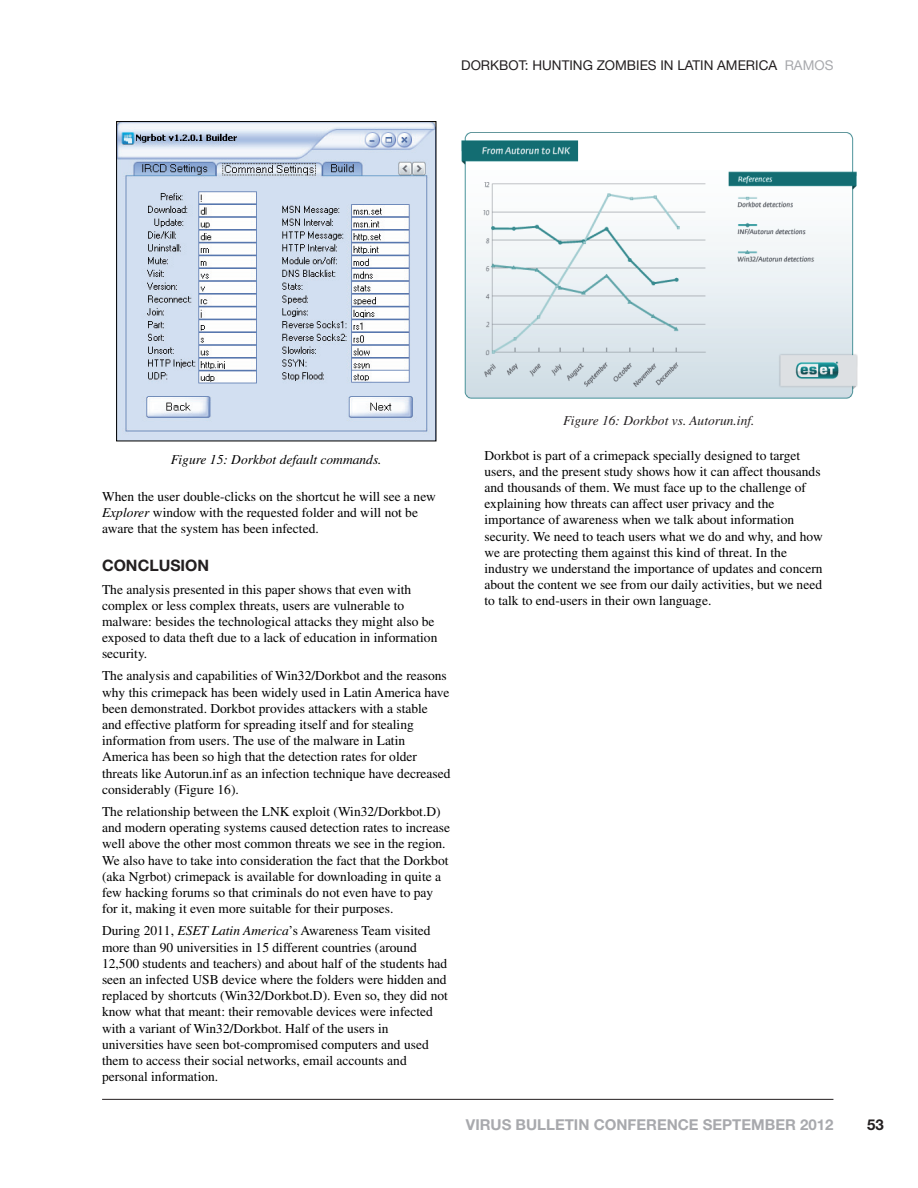
<style>
.page{position:relative;width:918px;height:1188px;background:#fff}
.page>*{position:absolute;margin:0;border:0;box-sizing:border-box;transform-origin:0 0}
.t1{font:700 15.75px "Helvetica Neue";color:#231f20}
.t2{font:700 15px "Helvetica Neue";color:#a8a9ad}
.t3{font:700 15px "Helvetica Neue";color:#231f20}
.t4{font:13.5px/16.2px "Times";color:#000}
.t5{font:13.5px "Helvetica Neue";color:#231f20}
.t6{font:italic 13.5px "Times";color:#000}
.t7{font:italic 13.5px "Times";color:#231f20}
.s1{color:#a8a9ad}
.s2{font-style:italic}
</style>
<div class="page">
<hr style="left:102px;top:1099px;width:731px;height:1px;background:#231f20">
<img style="left:118px;top:123px;width:316px;height:316px">
<div style="left:116px;top:121px;width:320px;height:320px;border:1px solid #000"></div>
<img style="left:461px;top:132px;width:396px;height:267px">
<p class="t5" style="left:461px;top:61px;width:374px">DORKBOT: HUNTING ZOMBIES IN LATIN AMERICA <span class="s1">RAMOS</span></p>
<p class="t6" style="left:171px;top:454px;width:212px">Figure 15: Dorkbot default commands.</p>
<p class="t4" style="left:102px;top:490px;width:335px">When the user double-clicks on the shortcut he will see a new<br><span class="s2">Explorer</span> window with the requested folder and will not be aware that the system has been infected.</p>
<p class="t1" style="left:102px;top:560px;width:109px">CONCLUSION</p>
<p class="t4" style="left:102px;top:582px;width:337px">The analysis presented in this paper shows that even with complex or less complex threats, users are vulnerable to malware: besides the technological attacks they might also be exposed to data theft due to a lack of education in information security.</p>
<p class="t4" style="left:102px;top:669px;width:350px">The analysis and capabilities of Win32/Dorkbot and the reasons why this crimepack has been widely used in Latin America have been demonstrated. Dorkbot provides attackers with a stable and effective platform for spreading itself and for stealing information from users. The use of the malware in Latin America has been so high that the detection rates for older threats like Autorun.inf as an infection technique have decreased considerably (Figure 16).</p>
<p class="t4" style="left:102px;top:805px;width:349px">The relationship between the LNK exploit (Win32/Dorkbot.D) and modern operating systems caused detection rates to increase well above the other most common threats we see in the region.<br>We also have to take into consideration the fact that the Dorkbot (aka Ngrbot) crimepack is available for downloading in quite a few hacking forums so that criminals do not even have to pay for it, making it even more suitable for their purposes.</p>
<p class="t4" style="left:102px;top:924px;width:347px">During 2011, <span class="s2">ESET Latin America</span>’s Awareness Team visited more than 90 universities in 15 different countries (around 12,500 students and teachers) and about half of the students had seen an infected USB device where the folders were hidden and replaced by shortcuts (Win32/Dorkbot.D). Even so, they did not know what that meant: their removable devices were infected with a variant of Win32/Dorkbot. Half of the users in universities have seen bot-compromised computers and used them to access their social networks, email accounts and personal information.</p>
<p class="t7" style="left:563px;top:416px;width:193px">Figure 16: Dorkbot vs. Autorun.inf.</p>
<p class="t4" style="left:485px;top:448px;width:340px">Dorkbot is part of a crimepack specially designed to target users, and the present study shows how it can affect thousands and thousands of them. We must face up to the challenge of explaining how threats can affect user privacy and the importance of awareness when we talk about information security. We need to teach users what we do and why, and how we are protecting them against this kind of threat. In the industry we understand the importance of updates and concern about the content we see from our daily activities, but we need to talk to end-users in their own language.</p>
<p class="t2" style="left:466px;top:1119px;width:369px">VIRUS BULLETIN CONFERENCE SEPTEMBER 2012</p>
<p class="t3" style="left:867px;top:1119px;width:18px">53</p>
</div>
